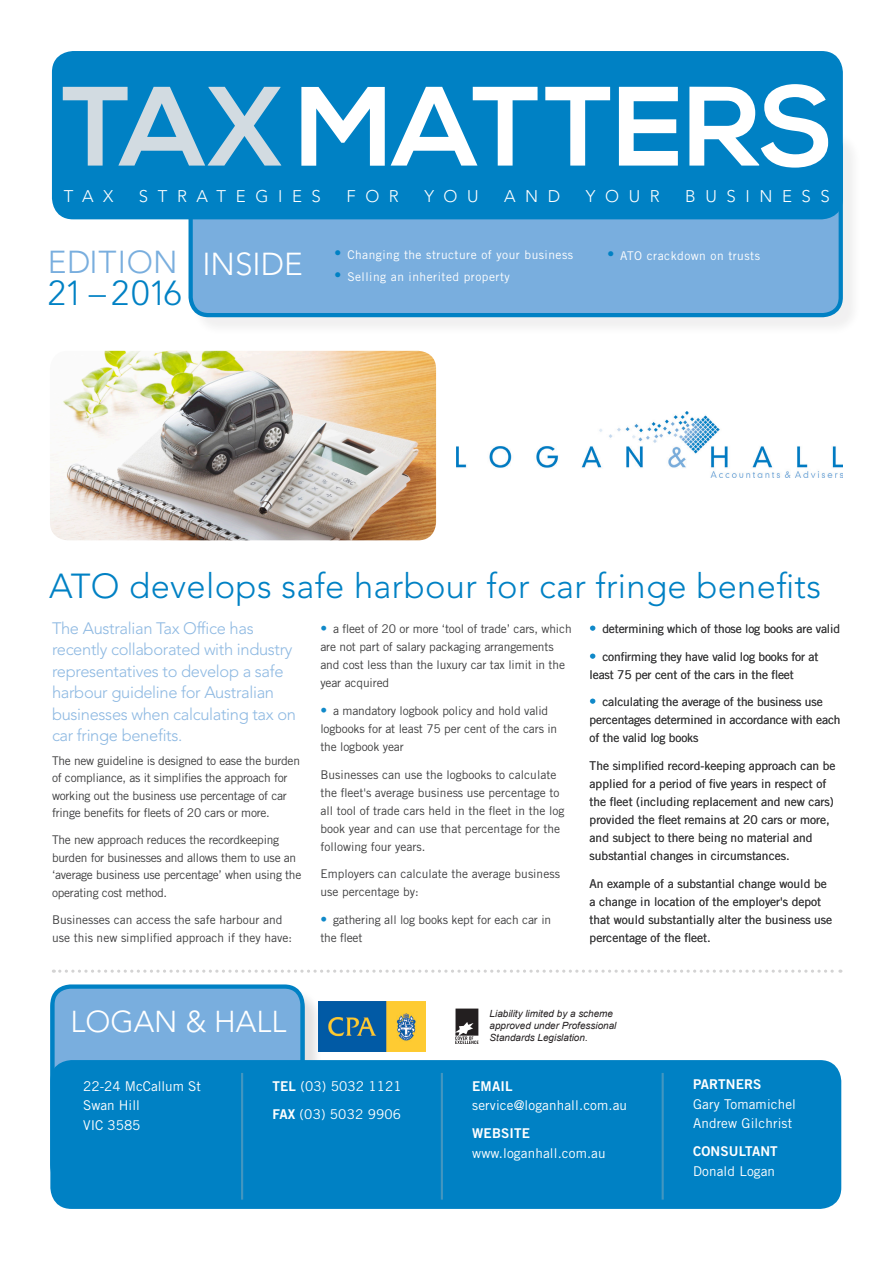
<style>
.page{position:relative;width:893px;height:1263px;background:#fff}
.page>*{position:absolute;margin:0;border:0;box-sizing:border-box;transform-origin:0 0}
.Title_-_Article{font:700 112.5px "Nexa";color:#fff}
.Body_Text{font:300 34.5px "Avenir LT Std";letter-spacing:.01em;color:#0081c4}
.Title_-_Article-2{font:300 34.5px "Avenir LT Std";letter-spacing:-.02em;color:#0081c4}
.Title_-_Article-3{font:300 31.5px "Avenir LT Std";letter-spacing:.02em;color:#79aede}
.Title_-_Article-4{font:300 31.5px "Avenir LT Std";color:#fff}
.t1{font:300 30px "Avenir LT Std";color:#fff}
.t2{font:300 16.8px "Avenir LT Std";letter-spacing:.57em;color:#fff}
.t3{font:300 16.5px/21.5px "Avenir LT Std";letter-spacing:-.02em;color:#8eb9e2}
.t4{font:13.5px/19.5px "Trade Gothic LT Std";letter-spacing:.01em;color:#fff}
.Body_Text-2{font:12px/18px "Trade Gothic LT Std";letter-spacing:-.01em;color:#3e3e3f}
.t5{font:12px "Trade Gothic LT Std";letter-spacing:.04em;color:#fff}
.t6{font:italic 9.9px/11.9px "Arial";color:#231f20}
.s1{color:#d2dbe1}
.s2{font-family:"Trade Gothic LT Std";font-weight:400}
.s3{font-family:"Myriad Pro";font-size:24px;color:#0081c4}
.s4{font-weight:300;font-size:13.5px;color:#1089c9}
.s5{font-family:"Trade Gothic LT Std Bd 2"}
</style>
<div class="page">
<div style="left:191px;top:130px;width:670px;height:206px;background:#f5f5f5"></div>
<div style="left:191px;top:130px;width:650px;height:185px;background:#79aede;border-radius:18px"></div>
<div style="left:189px;top:128px;width:654px;height:189px;border:4px solid #0081c4;border-radius:18px"></div>
<div style="left:52px;top:51px;width:791px;height:168px;background:#0081c4;border-radius:21px"></div>
<img style="left:456px;top:411px;width:387px;height:67px">
<div style="left:53px;top:987px;width:270px;height:216px;background:#231f20;opacity:.07"></div>
<div style="left:52px;top:986px;width:250px;height:196px;background:#79aede;border-radius:18px"></div>
<div style="left:50px;top:984px;width:255px;height:200px;border:4px solid #0081c4;border-radius:18px"></div>
<div style="left:50px;top:1060px;width:791px;height:149px;background:#0081c4;border-radius:21px"></div>
<hr style="left:241px;top:1073px;width:2px;height:126px;background:#87adbd">
<hr style="left:441px;top:1073px;width:2px;height:126px;background:#87adbd">
<hr style="left:662px;top:1073px;width:2px;height:126px;background:#87adbd">
<img style="left:319px;top:1002px;width:106px;height:50px">
<svg style="left:455px;top:1008px;width:24px;height:36px"></svg>
<img style="left:50px;top:351px;width:386px;height:189px">
<svg style="left:60px;top:969px;width:781px;height:4px"></svg>
<p class="Title_-_Article" style="left:62px;top:62px;width:774px"><span class="s1">TAX</span>MATTERS</p>
<p class="t2" style="left:64px;top:187px;width:51px">TAX</p>
<p class="t2" style="left:139px;top:187px;width:184px">STRATEGIES</p>
<p class="t2" style="left:346px;top:187px;width:54px">FOR</p>
<p class="t2" style="left:424px;top:187px;width:56px">YOU</p>
<p class="t2" style="left:504px;top:187px;width:58px">AND</p>
<p class="t2" style="left:586px;top:187px;width:75px">YOUR</p>
<p class="t2" style="left:685px;top:187px;width:146px">BUSINESS</p>
<p class="Title_-_Article-3" style="left:48px;top:244px;width:132px">EDITION</p>
<p class="Title_-_Article-2" style="left:48px;top:272px;width:136px">21 <span class="s2">–</span> 2016</p>
<p class="Title_-_Article-4" style="left:202px;top:245px;width:102px">INSIDE</p>
<p class="t5" style="left:335px;top:248px;width:240px"><span class="s3">•</span> Changing the structure of your business</p>
<p class="t5" style="left:335px;top:270px;width:177px"><span class="s3">•</span> Selling an inherited property</p>
<p class="t5" style="left:607px;top:248px;width:154px"><span class="s3">•</span> ATO crackdown on trusts</p>
<p class="Body_Text" style="left:49px;top:566px;width:773px">ATO develops safe harbour for car fringe benefits</p>
<p class="t3" style="left:52px;top:617px;width:246px">The Australian Tax Office has recently collaborated with industry representatives to develop a safe harbour guideline for Australian businesses when calculating tax on car fringe benefits.</p>
<p class="Body_Text-2" style="left:52px;top:752px;width:250px;line-height:17.4px">The new guideline is designed to ease the burden of compliance, as it simplifies the approach for working out the business use percentage of car fringe benefits for fleets of 20 cars or more.</p>
<p class="Body_Text-2" style="left:52px;top:831px;width:251px;line-height:17.4px">The new approach reduces the recordkeeping burden for businesses and allows them to use an ‘average business use percentage’ when using the operating cost method.</p>
<p class="Body_Text-2" style="left:52px;top:910px;width:241px">Businesses can access the safe harbour and use this new simplified approach if they have:</p>
<p class="Body_Text-2" style="left:590px;top:619px;width:252px"><span class="s4">•</span> determining which of those log books are valid</p>
<p class="Body_Text-2" style="left:590px;top:647px;width:230px"><span class="s4">•</span> confirming they have valid log books for at least 75 per cent of the cars in the fleet</p>
<p class="Body_Text-2" style="left:590px;top:693px;width:252px"><span class="s4">•</span> calculating the average of the business use percentages determined in accordance with each of the valid log books</p>
<p class="Body_Text-2" style="left:590px;top:757px;width:247px">The simplified record-keeping approach can be applied for a period of five years in respect of the fleet (including replacement and new cars) provided the fleet remains at 20 cars or more, and subject to there being no material and substantial changes in circumstances.</p>
<p class="Body_Text-2" style="left:590px;top:874px;width:244px">An example of a substantial change would be a change in location of the employer's depot that would substantially alter the business use percentage of the fleet.</p>
<p class="Body_Text-2" style="left:320px;top:620px;width:253px"><span class="s4">•</span> a fleet of 20 or more ‘tool of trade’ cars, which are not part of salary packaging arrangements and cost less than the luxury car tax limit in the year acquired</p>
<p class="Body_Text-2" style="left:320px;top:701px;width:238px"><span class="s4">•</span> a mandatory logbook policy and hold valid logbooks for at least 75 per cent of the cars in the logbook year</p>
<p class="Body_Text-2" style="left:320px;top:765px;width:246px">Businesses can use the logbooks to calculate the fleet's average business use percentage to all tool of trade cars held in the fleet in the log book year and can use that percentage for the following four years.</p>
<p class="Body_Text-2" style="left:320px;top:865px;width:241px">Employers can calculate the average business use percentage by:</p>
<p class="Body_Text-2" style="left:320px;top:911px;width:232px"><span class="s4">•</span> gathering all log books kept for each car in the fleet</p>
<p class="t1" style="left:70px;top:1004px;width:218px">LOGAN &amp; HALL</p>
<p class="t4" style="left:83px;top:1076px;width:119px">22-24 McCallum St<br>Swan Hill<br>VIC 3585</p>
<p class="t4" style="left:272px;top:1076px;width:131px"><span class="s5">TEL</span> (03) 5032 1121</p>
<p class="t4" style="left:272px;top:1104px;width:130px"><span class="s5">FAX</span> (03) 5032 9906</p>
<p class="t6" style="left:490px;top:1008px;width:128px">Liability limited by a scheme approved under Professional<br>Standards Legislation.</p>
<p class="t4" style="left:472px;top:1076px;width:156px"><span class="s5">EMAIL </span>service@loganhall.com.au</p>
<p class="t4" style="left:472px;top:1123px;width:135px"><span class="s5">WEBSITE </span>www.loganhall.com.au</p>
<p class="t4" style="left:693px;top:1074px;width:105px"><span class="s5">PARTNERS<br></span>Gary Tomamichel<br>Andrew Gilchrist</p>
<p class="t4" style="left:693px;top:1141px;width:86px"><span class="s5">CONSULTANT<br></span>Donald Logan</p>
</div>
